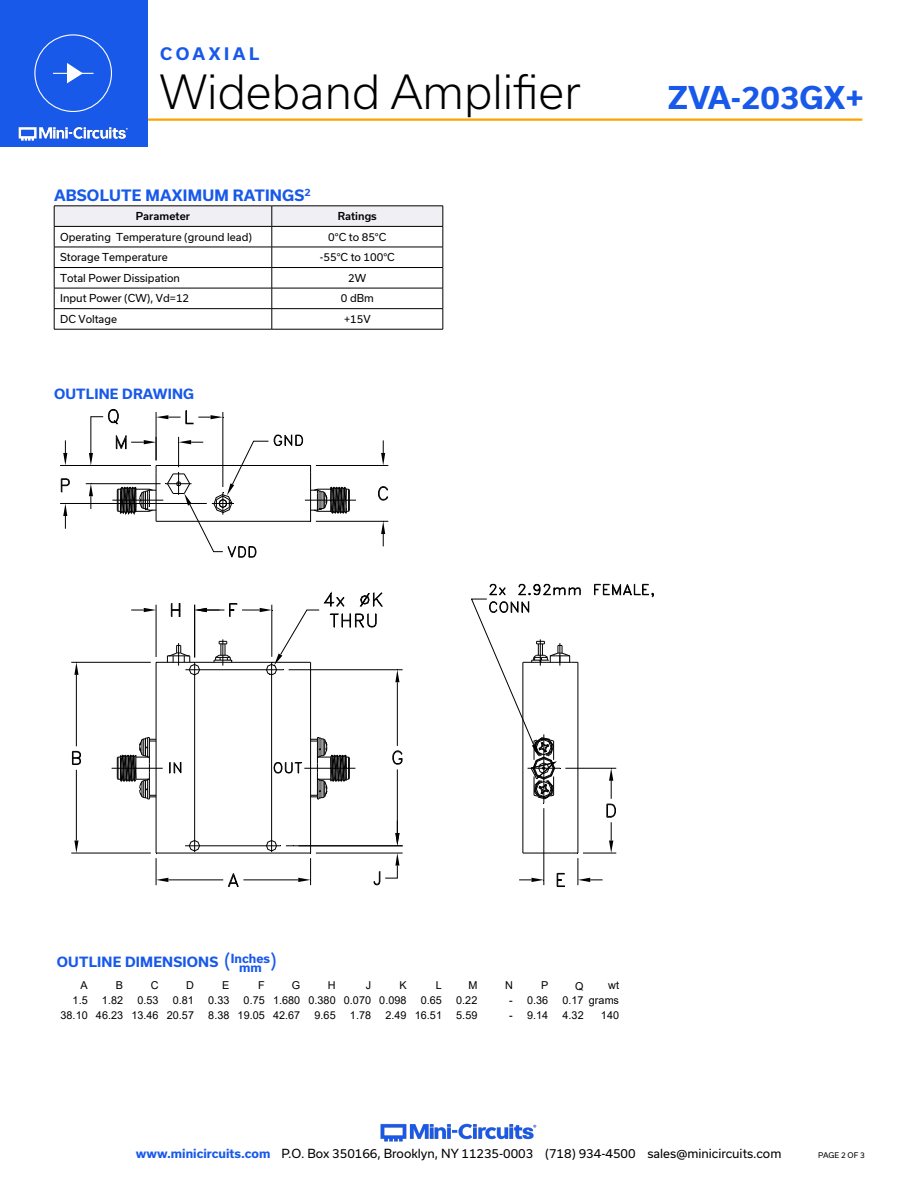
<style>
.page{position:relative;width:918px;height:1188px;background:#fff}
.page>*{position:absolute;margin:0;border:0;box-sizing:border-box;transform-origin:0 0}
.t1{font:300 45px "Usual";color:#000}
.t2{font:700 30px "Usual";color:#1859ea}
.Blue_Headers{font:19.5px "Usual";color:#1859ea}
.t3{font:700 16.5px "Usual";letter-spacing:.215em;color:#1859ea}
.Blue_Headers-2{font:700 15px "Usual";letter-spacing:.015em;color:#1859ea}
.Blue_Headers-3{font:700 13.5px "Usual";letter-spacing:.015em;color:#1859ea}
.t4{font:12px "Usual";color:#000}
.Blue_Headers-4{font:700 12px "Usual";color:#1859ea}
.t5{font:10.8px "Arial";letter-spacing:.005em;color:#000}
.Table_Body_Left_Just{font:10.5px "Usual";color:#000}
.Table_Body_Center{font:10.5px "Usual";color:#000}
.Table_Header_Center{font:500 10.5px "Usual";color:#000}
.t6{font:7.5px "Usual";color:#000}
.s1{font-weight:700;color:#1859ea}
</style>
<div class="page">
<img style="left:380px;top:1123px;width:157px;height:19px">
<hr style="left:130px;top:118px;width:732px;height:3px;background:#ffa300">
<div style="left:0;top:0;width:147px;height:147px;background:#1859ea"></div>
<img style="left:18px;top:126px;width:110px;height:15px">
<div style="left:34px;top:34px;width:78px;height:78px;border:1px solid #fff;border-radius:50%"></div>
<hr style="left:53px;top:73px;width:41px;height:1px;background:#fff">
<svg style="left:67px;top:63px;width:16px;height:20px"></svg>
<hr style="left:156px;top:662px;width:155px;height:1px;background:#000">
<hr style="left:310px;top:662px;width:1px;height:191px;background:#000">
<hr style="left:156px;top:853px;width:155px;height:1px;background:#000">
<hr style="left:156px;top:662px;width:1px;height:191px;background:#000">
<svg style="left:189px;top:840px;width:11px;height:12px"></svg>
<svg style="left:310px;top:737px;width:40px;height:63px"></svg>
<svg style="left:116px;top:737px;width:40px;height:63px"></svg>
<hr style="left:194px;top:663px;width:1px;height:189px;background:#000">
<hr style="left:271px;top:662px;width:1px;height:190px;background:#000">
<hr style="left:185px;top:845px;width:96px;height:1px;background:#000">
<hr style="left:112px;top:768px;width:51px;height:1px;background:#000">
<hr style="left:304px;top:768px;width:51px;height:1px;background:#000">
<hr style="left:168px;top:880px;width:55px;height:1px;background:#000">
<hr style="left:243px;top:880px;width:55px;height:1px;background:#000">
<svg style="left:228px;top:873px;width:11px;height:14px"></svg>
<hr style="left:71px;top:853px;width:80px;height:1px;background:#000">
<hr style="left:71px;top:662px;width:80px;height:1px;background:#000">
<hr style="left:76px;top:770px;width:1px;height:71px;background:#000">
<hr style="left:76px;top:675px;width:1px;height:71px;background:#000">
<svg style="left:74px;top:841px;width:5px;height:12px"></svg>
<svg style="left:156px;top:853px;width:12px;height:32px"></svg>
<svg style="left:74px;top:662px;width:5px;height:13px"></svg>
<svg style="left:72px;top:751px;width:9px;height:14px"></svg>
<hr style="left:156px;top:605px;width:1px;height:52px;background:#000">
<svg style="left:131px;top:608px;width:25px;height:4px"></svg>
<hr style="left:316px;top:853px;width:87px;height:1px;background:#000">
<svg style="left:298px;top:853px;width:14px;height:32px"></svg>
<svg style="left:373px;top:853px;width:26px;height:32px"></svg>
<hr style="left:286px;top:845px;width:117px;height:1px;background:#000">
<hr style="left:289px;top:669px;width:114px;height:1px;background:#000">
<hr style="left:397px;top:769px;width:1px;height:64px;background:#000">
<hr style="left:397px;top:682px;width:1px;height:64px;background:#000">
<svg style="left:395px;top:821px;width:4px;height:26px"></svg>
<svg style="left:266px;top:840px;width:15px;height:12px"></svg>
<svg style="left:395px;top:670px;width:4px;height:12px"></svg>
<svg style="left:392px;top:750px;width:11px;height:15px"></svg>
<svg style="left:167px;top:591px;width:216px;height:85px"></svg>
<svg style="left:169px;top:762px;width:13px;height:12px"></svg>
<svg style="left:273px;top:762px;width:29px;height:12px"></svg>
<hr style="left:86px;top:483px;width:75px;height:1px;background:#000">
<hr style="left:60px;top:465px;width:91px;height:1px;background:#000">
<hr style="left:60px;top:503px;width:147px;height:1px;background:#000">
<svg style="left:63px;top:440px;width:4px;height:25px"></svg>
<svg style="left:63px;top:504px;width:4px;height:25px"></svg>
<svg style="left:61px;top:478px;width:9px;height:15px"></svg>
<hr style="left:305px;top:500px;width:51px;height:1px;background:#000">
<hr style="left:316px;top:465px;width:72px;height:1px;background:#000">
<hr style="left:316px;top:521px;width:72px;height:1px;background:#000">
<svg style="left:381px;top:440px;width:4px;height:25px"></svg>
<svg style="left:89px;top:409px;width:261px;height:149px"></svg>
<svg style="left:381px;top:521px;width:4px;height:25px"></svg>
<svg style="left:378px;top:486px;width:11px;height:15px"></svg>
<svg style="left:471px;top:583px;width:183px;height:304px"></svg>
<svg style="left:54px;top:206px;width:390px;height:123px"></svg>
<hr style="left:54px;top:329px;width:218px;height:1px;background:#000">
<hr style="left:272px;top:329px;width:171px;height:1px;background:#000">
<h3 class="t3" style="left:160px;top:45px;width:101px">COAXIAL</h3>
<h1 class="t1" style="left:160px;top:67px;width:422px">Wideband Amplifier</h1>
<p class="Blue_Headers-2" style="left:54px;top:187px;width:258px">ABSOLUTE MAXIMUM RATINGS<sup>2</sup></p>
<p class="Table_Header_Center" style="left:136px;top:210px;width:56px">Parameter</p>
<p class="Table_Header_Center" style="left:338px;top:210px;width:41px">Ratings</p>
<p class="Table_Body_Left_Just" style="left:60px;top:231px;width:193px">Operating Temperature (ground lead)</p>
<p class="Table_Body_Center" style="left:328px;top:231px;width:60px">0°C to 85°C</p>
<p class="Table_Body_Left_Just" style="left:60px;top:251px;width:109px">Storage Temperature</p>
<p class="Table_Body_Center" style="left:320px;top:251px;width:76px">-55°C to 100°C</p>
<p class="Table_Body_Left_Just" style="left:60px;top:272px;width:121px">Total Power Dissipation</p>
<p class="Table_Body_Center" style="left:348px;top:272px;width:20px">2W</p>
<p class="Table_Body_Left_Just" style="left:60px;top:292px;width:131px">Input Power (CW), Vd=12</p>
<p class="Table_Body_Center" style="left:341px;top:292px;width:34px">0 dBm</p>
<p class="Table_Body_Left_Just" style="left:60px;top:313px;width:58px">DC Voltage</p>
<p class="Table_Body_Center" style="left:344px;top:313px;width:28px">+15V</p>
<p class="Blue_Headers-3" style="left:54px;top:386px;width:142px">OUTLINE DRAWING</p>
<h2 class="t2" style="left:668px;top:81px;width:198px">ZVA-203GX+</h2>
<p class="Blue_Headers-3" style="left:57px;top:954px;width:163px">OUTLINE DIMENSIONS</p>
<p class="Blue_Headers" style="left:224px;top:950px;width:8px">(</p>
<p class="Blue_Headers-4" style="left:231px;top:952px;width:41px">Inches</p>
<p class="Blue_Headers" style="left:270px;top:950px;width:8px">)</p>
<p class="Blue_Headers-4" style="left:239px;top:961px;width:24px">mm</p>
<p class="t5" style="left:81px;top:978px;width:9px">A</p>
<p class="t5" style="left:116px;top:978px;width:9px">B</p>
<p class="t5" style="left:151px;top:978px;width:9px">C</p>
<p class="t5" style="left:186px;top:978px;width:9px">D</p>
<p class="t5" style="left:222px;top:978px;width:9px">E</p>
<p class="t5" style="left:258px;top:978px;width:8px">F</p>
<p class="t5" style="left:292px;top:978px;width:10px">G</p>
<p class="t5" style="left:328px;top:978px;width:9px">H</p>
<p class="t5" style="left:366px;top:978px;width:7px">J</p>
<p class="t5" style="left:399px;top:978px;width:9px">K</p>
<p class="t5" style="left:436px;top:978px;width:8px">L</p>
<p class="t5" style="left:468px;top:978px;width:11px">M</p>
<p class="t5" style="left:505px;top:978px;width:9px">N</p>
<p class="t5" style="left:541px;top:978px;width:9px">P</p>
<p class="t5" style="left:575px;top:979px;width:10px">Q</p>
<p class="t5" style="left:608px;top:978px;width:12px">wt</p>
<p class="t5" style="left:73px;top:993px;width:17px">1.5</p>
<p class="t5" style="left:102px;top:993px;width:23px">1.82</p>
<p class="t5" style="left:137px;top:993px;width:23px">0.53</p>
<p class="t5" style="left:173px;top:993px;width:23px">0.81</p>
<p class="t5" style="left:208px;top:993px;width:23px">0.33</p>
<p class="t5" style="left:244px;top:993px;width:164px">0.75 1.680 0.380 0.070 0.098</p>
<p class="t5" style="left:421px;top:993px;width:23px">0.65</p>
<p class="t5" style="left:456px;top:993px;width:23px">0.22</p>
<p class="t5" style="left:509px;top:993px;width:40px">- 0.36</p>
<p class="t5" style="left:562px;top:993px;width:58px">0.17 grams</p>
<p class="t5" style="left:61px;top:1008px;width:135px">38.10 46.23 13.46 20.57</p>
<p class="t5" style="left:208px;top:1008px;width:94px">8.38 19.05 42.67</p>
<p class="t5" style="left:315px;top:1008px;width:23px">9.65</p>
<p class="t5" style="left:350px;top:1008px;width:23px">1.78</p>
<p class="t5" style="left:385px;top:1008px;width:58px">2.49 16.51</p>
<p class="t5" style="left:456px;top:1008px;width:23px">5.59</p>
<p class="t5" style="left:509px;top:1008px;width:40px">- 9.14</p>
<p class="t5" style="left:563px;top:1008px;width:23px">4.32</p>
<p class="t5" style="left:601px;top:1008px;width:20px">140</p>
<p class="t4" style="left:136px;top:1146px;width:647px"><span class="s1">www.minicircuits.com</span> P.O. Box 350166, Brooklyn, NY 11235-0003 (718) 934-4500 sales@minicircuits.com</p>
<p class="t6" style="left:818px;top:1151px;width:48px">PAGE 2 OF 3</p>
</div>
